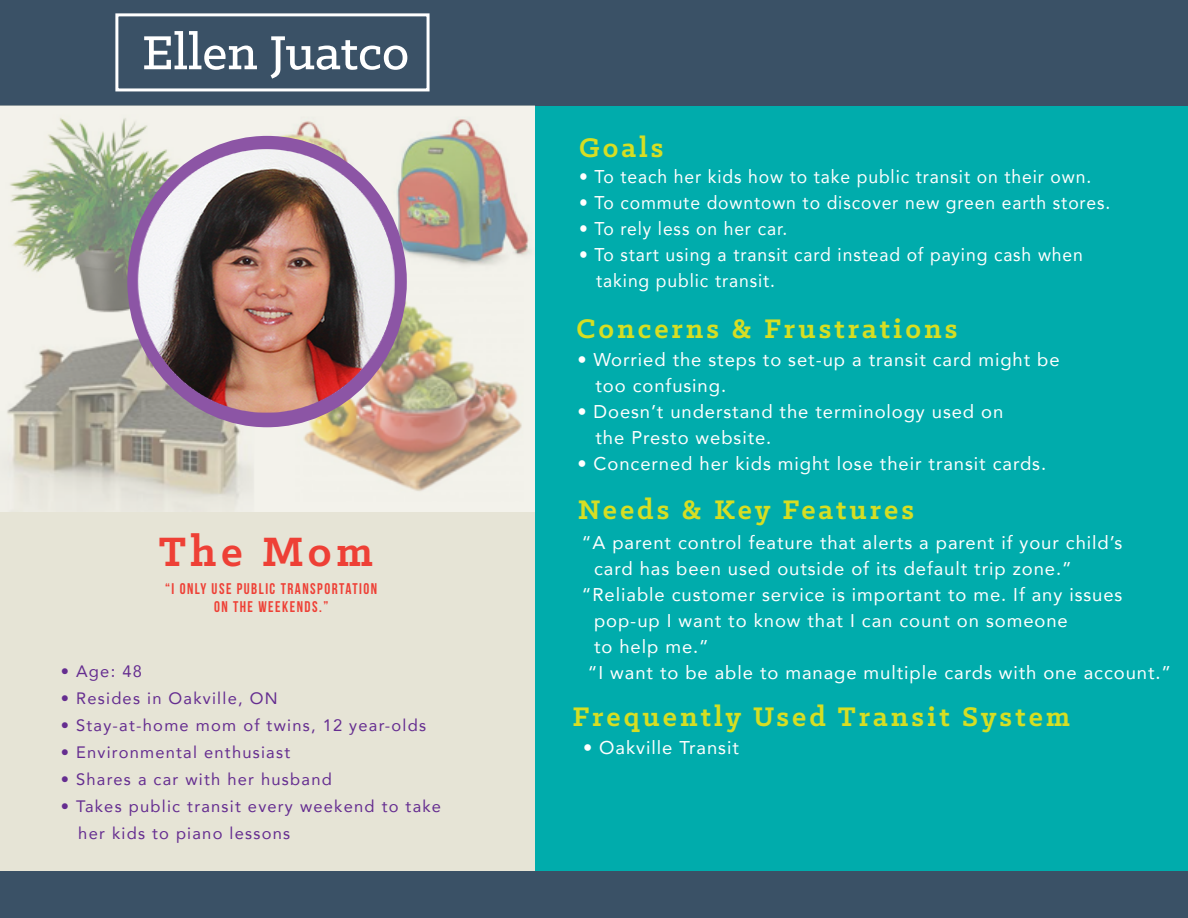
<style>
.page{position:relative;width:1188px;height:918px;background:#fff}
.page>*{position:absolute;margin:0;border:0;box-sizing:border-box;transform-origin:0 0}
.t1{font:500 54px "Klinic Slab";color:#fff}
.t2{font:700 46.35px "Klinic Slab";letter-spacing:.09em;color:#ee4036}
.t3{font:700 30.45px "Klinic Slab";letter-spacing:.1em;color:#d6de23}
.t4{font:18.45px/26.1px "Avenir";letter-spacing:.05em;color:#fff}
.t5{font:18.45px/26.1px "Avenir";letter-spacing:.05em;color:#fff;scale:.95 1}
.t6{font:16.5px/27px "Avenir";letter-spacing:.075em;color:#652d90}
.t7{font:15.45px/18.6px "Bebas Neue";letter-spacing:.1em;color:#ee4036;text-align:center;scale:.96 1}
</style>
<div class="page">
<div style="left:534px;top:0;width:654px;height:917px;background:#00acac"></div>
<div style="left:0;top:511px;width:534px;height:406px;background:#e6e4d6"></div>
<div style="left:0;top:0;width:1188px;height:106px;background:#3a5166"></div>
<div style="left:0;top:871px;width:1188px;height:47px;background:#3a5166"></div>
<div style="left:115px;top:13px;width:315px;height:78px;border:3px solid #fff"></div>
<img style="left:0;top:105px;width:534px;height:407px">
<img style="left:95px;top:135px;width:329px;height:296px">
<p class="t1" style="left:142px;top:18px;width:269px">Ellen Juatco</p>
<p class="t2" style="left:159px;top:521px;width:216px">The Mom</p>
<p class="t7" style="left:165px;top:579px;width:222px">“I ONLY USE PUBLIC TRANSPORTATION<br>ON THE WEEKENDS.”</p>
<p class="t6" style="left:61px;top:657px;width:83px">• Age: 48</p>
<p class="t6" style="left:61px;top:684px;width:218px">• Resides in Oakville, ON</p>
<p class="t6" style="left:61px;top:711px;width:367px">• Stay-at-home mom of twins, 12 year-olds</p>
<p class="t6" style="left:61px;top:738px;width:231px">• Environmental enthusiast</p>
<p class="t6" style="left:61px;top:765px;width:273px">• Shares a car with her husband</p>
<p class="t6" style="left:78px;top:792px;width:364px;text-indent:-17px">• Takes public transit every weekend to take her kids to piano lessons</p>
<p class="t3" style="left:579px;top:128px;width:86px">Goals</p>
<p class="t5" style="left:579px;top:163px;width:541px">• To teach her kids how to take public transit on their own.</p>
<p class="t5" style="left:579px;top:189px;width:561px">• To commute downtown to discover new green earth stores.</p>
<p class="t5" style="left:579px;top:215px;width:221px">• To rely less on her car.</p>
<p class="t5" style="left:596px;top:241px;width:514px;text-indent:-17px">• To start using a transit card instead of paying cash when taking public transit.</p>
<p class="t3" style="left:576px;top:308px;width:383px">Concerns &amp; Frustrations</p>
<p class="t4" style="left:596px;top:346px;width:466px;text-indent:-18px">• Worried the steps to set-up a transit card might be too confusing.</p>
<p class="t4" style="left:596px;top:398px;width:409px;text-indent:-18px">• Doesn’t understand the terminology used on the Presto website.</p>
<p class="t4" style="left:577px;top:450px;width:470px">• Concerned her kids might lose their transit cards.</p>
<p class="t3" style="left:578px;top:490px;width:338px">Needs &amp; Key Features</p>
<p class="t4" style="left:582px;top:529px;width:542px">“A parent control feature that alerts a parent if your child’s</p>
<p class="t4" style="left:594px;top:555px;width:479px">card has been used outside of its default trip zone.”</p>
<p class="t4" style="left:582px;top:581px;width:542px">“Reliable customer service is important to me. If any issues</p>
<p class="t4" style="left:594px;top:607px;width:475px">pop-up I want to know that I can count on someone</p>
<p class="t4" style="left:594px;top:633px;width:116px">to help me.”</p>
<p class="t4" style="left:588px;top:659px;width:585px">“I want to be able to manage multiple cards with one account.”</p>
<p class="t3" style="left:572px;top:697px;width:499px">Frequently Used Transit System</p>
<p class="t4" style="left:583px;top:734px;width:157px">• Oakville Transit</p>
</div>
